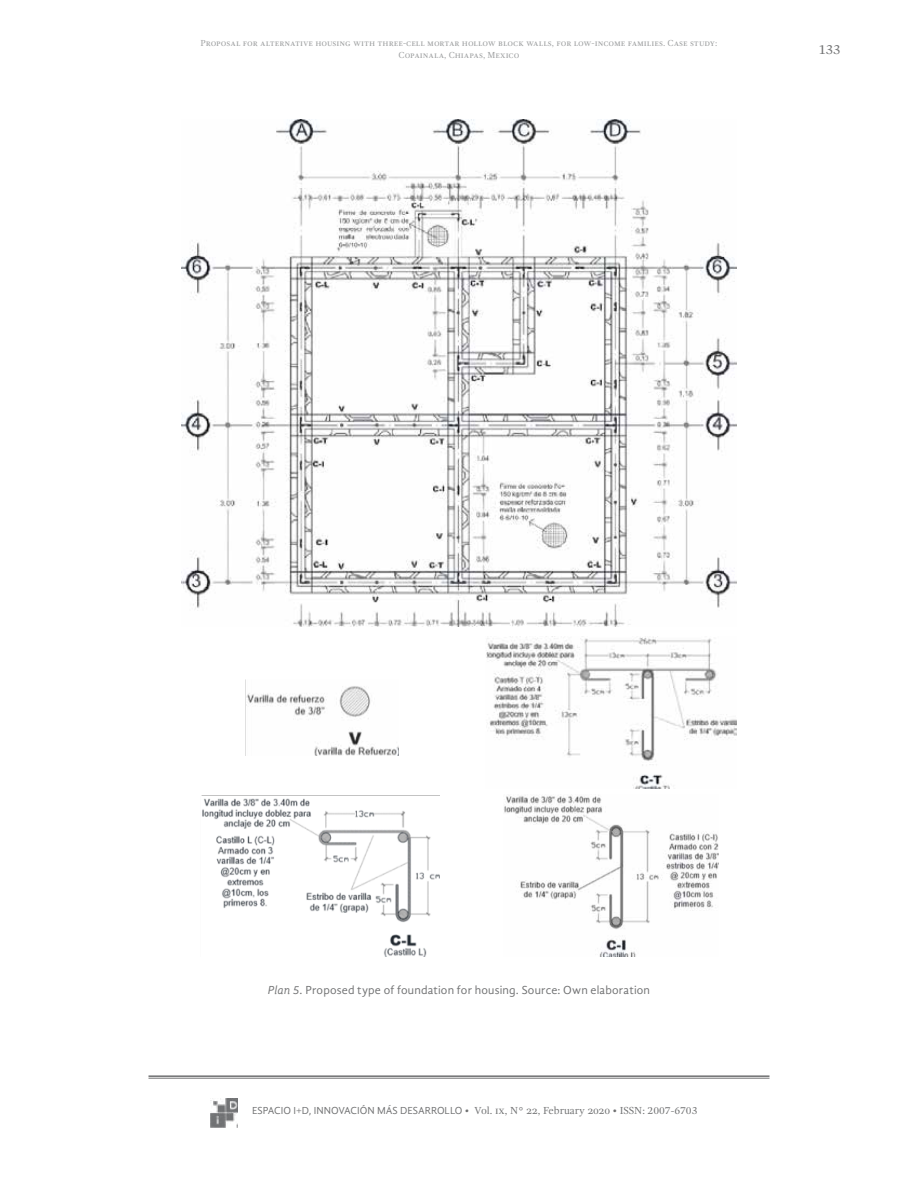
<style>
.page{position:relative;width:918px;height:1188px;background:#fff}
.page>*{position:absolute;margin:0;border:0;box-sizing:border-box;transform-origin:0 0}
.t1{font:13.5px "Gandhi Serif";color:#707172}
.t2{font:12px "Gandhi Sans";letter-spacing:.015em;color:#707172}
.t3{font:10.5px "Gandhi Serif";color:#707172}
.t4{font:9px/12px "Gandhi Serif";color:#9c9e9f;text-align:center}
.s1{font-style:italic}
.s2{font-family:"Gandhi Sans"}
</style>
<div class="page">
<hr style="left:148px;top:1075px;width:622px;height:2px;background:#707172">
<hr style="left:148px;top:1078px;width:622px;height:1px;background:#707172">
<img style="left:211px;top:1098px;width:27px;height:29px">
<img style="left:181px;top:119px;width:556px;height:508px">
<img style="left:246px;top:686px;width:152px;height:69px">
<img style="left:486px;top:636px;width:251px;height:152px">
<img style="left:201px;top:795px;width:239px;height:161px">
<img style="left:504px;top:795px;width:214px;height:161px">
<p class="t4" style="left:201px;top:37px;width:518px">Proposal for alternative housing with three-cell mortar hollow block walls, for low-income families. Case study:<br>Copainala, Chiapas, Mexico</p>
<h1 class="t1" style="left:818px;top:42px;width:24px">133</h1>
<h2 class="t2" style="left:268px;top:983px;width:384px"><span class="s1">Plan 5.</span> Proposed type of foundation for housing. Source: Own elaboration</h2>
<p class="t3" style="left:252px;top:1105px;width:447px"><span class="s2">ESPACIO I+D, INNOVACIÓN MÁS DESARROLLO</span> <span class="s1">•</span> Vol. ix, N° 22, February 2020 • ISSN: 2007-6703</p>
</div>
